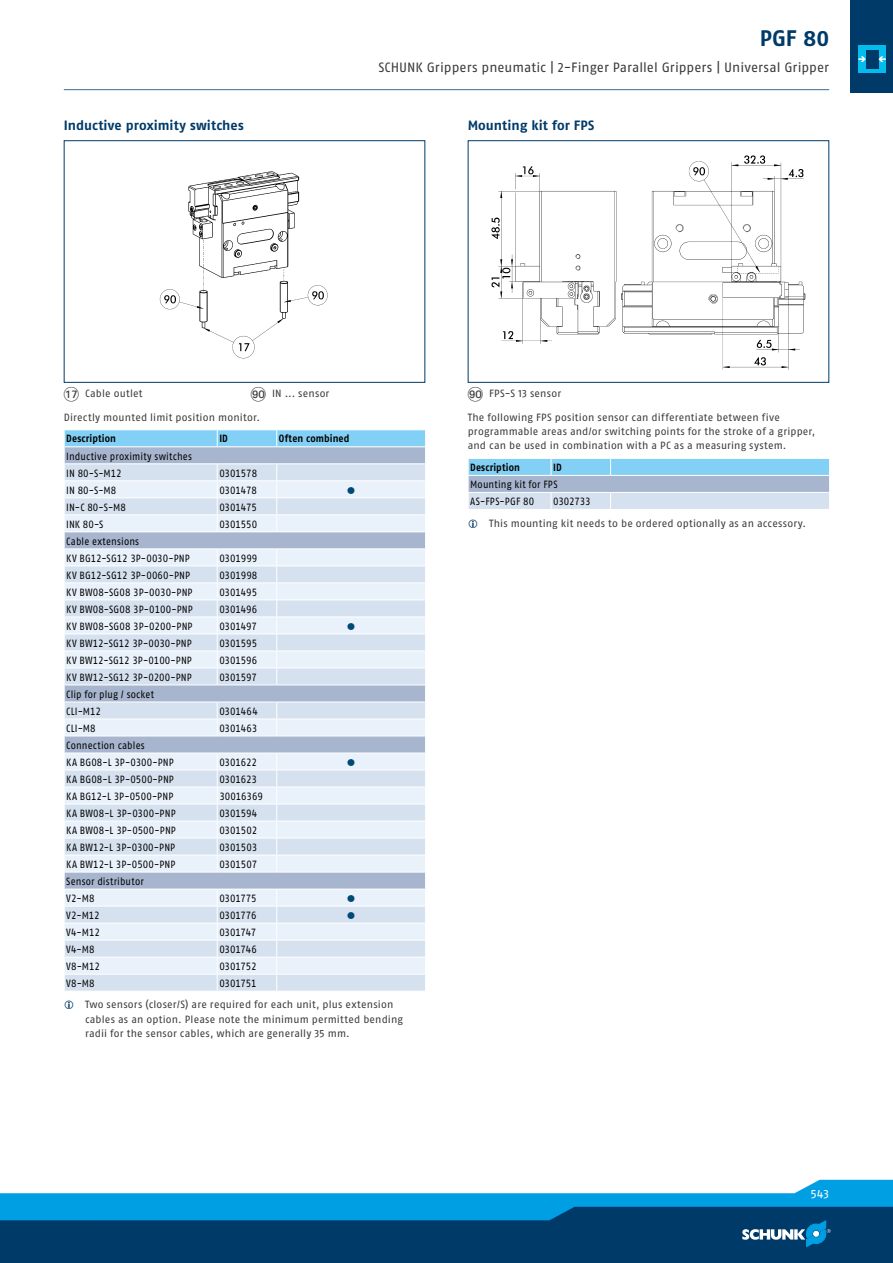
<style>
.page{position:relative;width:893px;height:1263px;background:#fff}
.page>*{position:absolute;margin:0;border:0;box-sizing:border-box;transform-origin:0 0}
.t1{font:700 22.5px "SCHUNK Fago Pro";color:#003a69}
.t2{font:13.5px "SCHUNK Fago Pro";color:#3b3b3a}
.t3{font:700 13.5px "SCHUNK Fago Pro";letter-spacing:.005em;color:#003a69}
.t4{font:12px "SCHUNK Fago Pro";color:#fff}
.t5{font:10.5px/17px "SCHUNK Fago Pro";letter-spacing:.005em;color:#000;scale:.9 1}
.t6{font:10.5px/14.2px "SCHUNK Fago Pro";letter-spacing:.015em;color:#3b3b3a}
.t7{font:10.5px "SCHUNK Fago Pro";letter-spacing:-.015em;color:#000;scale:.9 1}
.t8{font:700 10.5px "SCHUNK Fago Pro";letter-spacing:.015em;color:#000;scale:.9 1}
.t9{font:10.5px/17px "SCHUNK Fago Pro";letter-spacing:.025em;color:#000;scale:.9 1}
.t10{font:10.5px "SCHUNK Fago Pro";letter-spacing:-.02em;color:#000;scale:.9 1}
.t11{font:10.5px "SCHUNK Fago Pro";letter-spacing:-.025em;color:#000;scale:.9 1}
.t12{font:10.5px "SCHUNK Fago Pro";color:#004876}
.s1{font-family:"Deco Numbers LH Circle";font-size:15px}
</style>
<div class="page">
<div style="left:0;top:1202px;width:893px;height:61px;background:#003a69"></div>
<svg style="left:0;top:1180px;width:893px;height:67px"></svg>
<div style="left:850px;top:0;width:43px;height:93px;background:#003a69"></div>
<div style="left:858px;top:46px;width:28px;height:27px;background:#04bbee"></div>
<div style="left:866px;top:50px;width:12px;height:18px;background:#003a69"></div>
<svg style="left:878px;top:56px;width:8px;height:6px"></svg>
<svg style="left:858px;top:56px;width:8px;height:6px"></svg>
<hr style="left:64px;top:89px;width:765px;height:1px;background:#3e6791">
<div style="left:64px;top:140px;width:361px;height:243px;border:1px solid #003a69"></div>
<img style="left:159px;top:171px;width:169px;height:188px">
<svg style="left:64px;top:430px;width:362px;height:561px;background:#d7e2f0"></svg>
<hr style="left:64px;top:889px;width:153px;height:1px;background:#fff">
<hr style="left:217px;top:889px;width:60px;height:1px;background:#fff">
<hr style="left:277px;top:889px;width:149px;height:1px;background:#fff">
<div style="left:468px;top:140px;width:361px;height:243px;border:1px solid #003a69"></div>
<img style="left:491px;top:155px;width:315px;height:215px">
<svg style="left:468px;top:458px;width:361px;height:51px;background:#aecee7"></svg>
<hr style="left:468px;top:492px;width:83px;height:1px;background:#fff">
<hr style="left:551px;top:492px;width:60px;height:1px;background:#fff">
<hr style="left:611px;top:492px;width:219px;height:1px;background:#fff">
<h1 class="t1" style="left:760px;top:24px;width:71px">PGF 80</h1>
<p class="t3" style="left:64px;top:117px;width:181px">Inductive proximity switches</p>
<p class="t2" style="left:378px;top:60px;width:452px">SCHUNK Grippers pneumatic | 2-Finger Parallel Grippers | Universal Gripper</p>
<p class="t3" style="left:468px;top:117px;width:128px">Mounting kit for FPS</p>
<p class="t6" style="left:64px;top:387px;width:80px"><span class="s1">AQ</span> Cable outlet</p>
<p class="t6" style="left:251px;top:387px;width:80px"><span class="s1">IT</span> IN ... sensor</p>
<p class="t6" style="left:64px;top:410px;width:198px">Directly mounted limit position monitor.</p>
<p class="t8" style="left:66px;top:432px;width:57px">Description</p>
<p class="t8" style="left:219px;top:432px;width:11px">ID</p>
<p class="t8" style="left:279px;top:432px;width:80px">Often combined</p>
<p class="t5" style="left:66px;top:447px;width:141px">Inductive proximity switches<br>IN 80-S-M12</p>
<p class="t5" style="left:219px;top:464px;width:44px">0301578</p>
<p class="t5" style="left:66px;top:481px;width:57px">IN 80-S-M8</p>
<p class="t5" style="left:219px;top:481px;width:43px">0301478</p>
<p class="t12" style="left:347px;top:483px;width:10px">●</p>
<p class="t5" style="left:66px;top:498px;width:68px">IN-C 80-S-M8</p>
<p class="t7" style="left:219px;top:501px;width:43px">0301475</p>
<p class="t5" style="left:66px;top:515px;width:43px">INK 80-S</p>
<p class="t5" style="left:219px;top:515px;width:44px">0301550</p>
<p class="t5" style="left:66px;top:532px;width:139px">Cable extensions<br>KV BG12-SG12 3P-0030-PNP</p>
<p class="t5" style="left:219px;top:549px;width:44px">0301999</p>
<p class="t5" style="left:66px;top:566px;width:139px">KV BG12-SG12 3P-0060-PNP</p>
<p class="t5" style="left:219px;top:566px;width:44px">0301998</p>
<p class="t5" style="left:66px;top:583px;width:142px">KV BW08-SG08 3P-0030-PNP</p>
<p class="t5" style="left:219px;top:583px;width:44px">0301495</p>
<p class="t5" style="left:66px;top:600px;width:142px">KV BW08-SG08 3P-0100-PNP</p>
<p class="t5" style="left:219px;top:600px;width:44px">0301496</p>
<p class="t5" style="left:66px;top:617px;width:142px">KV BW08-SG08 3P-0200-PNP</p>
<p class="t7" style="left:219px;top:620px;width:43px">0301497</p>
<p class="t12" style="left:347px;top:620px;width:10px">●</p>
<p class="t5" style="left:66px;top:634px;width:141px">KV BW12-SG12 3P-0030-PNP</p>
<p class="t5" style="left:219px;top:634px;width:44px">0301595</p>
<p class="t5" style="left:66px;top:651px;width:141px">KV BW12-SG12 3P-0100-PNP</p>
<p class="t5" style="left:219px;top:651px;width:44px">0301596</p>
<p class="t5" style="left:66px;top:668px;width:141px">KV BW12-SG12 3P-0200-PNP</p>
<p class="t7" style="left:219px;top:671px;width:43px">0301597</p>
<p class="t5" style="left:66px;top:685px;width:99px">Clip for plug / socket<br>CLI-M12</p>
<p class="t5" style="left:219px;top:702px;width:44px">0301464</p>
<p class="t5" style="left:66px;top:719px;width:34px">CLI-M8</p>
<p class="t5" style="left:219px;top:719px;width:44px">0301463</p>
<p class="t5" style="left:66px;top:736px;width:121px">Connection cables<br>KA BG08-L 3P-0300-PNP</p>
<p class="t7" style="left:219px;top:756px;width:43px">0301622</p>
<p class="t12" style="left:347px;top:756px;width:10px">●</p>
<p class="t5" style="left:66px;top:770px;width:121px">KA BG08-L 3P-0500-PNP</p>
<p class="t7" style="left:219px;top:773px;width:43px">0301623</p>
<p class="t5" style="left:66px;top:787px;width:121px">KA BG12-L 3P-0500-PNP</p>
<p class="t5" style="left:219px;top:787px;width:50px">30016369</p>
<p class="t5" style="left:66px;top:804px;width:123px">KA BW08-L 3P-0300-PNP</p>
<p class="t5" style="left:219px;top:804px;width:44px">0301594</p>
<p class="t5" style="left:66px;top:821px;width:123px">KA BW08-L 3P-0500-PNP</p>
<p class="t5" style="left:219px;top:821px;width:44px">0301502</p>
<p class="t5" style="left:66px;top:838px;width:123px">KA BW12-L 3P-0300-PNP</p>
<p class="t5" style="left:219px;top:838px;width:44px">0301503</p>
<p class="t5" style="left:66px;top:856px;width:123px">KA BW12-L 3P-0500-PNP</p>
<p class="t5" style="left:219px;top:856px;width:44px">0301507</p>
<p class="t5" style="left:66px;top:873px;width:88px">Sensor distributor<br>V2-M8</p>
<p class="t5" style="left:219px;top:890px;width:43px">0301775</p>
<p class="t12" style="left:347px;top:892px;width:10px">●</p>
<p class="t6" style="left:468px;top:387px;width:95px"><span class="s1">IT</span> FPS-S 13 sensor</p>
<p class="t6" style="left:468px;top:410px;width:349px">The following FPS position sensor can differentiate between five programmable areas and/or switching points for the stroke of a gripper, and can be used in combination with a PC as a measuring system.</p>
<p class="t8" style="left:470px;top:461px;width:57px">Description</p>
<p class="t8" style="left:553px;top:461px;width:11px">ID</p>
<p class="t9" style="left:470px;top:476px;width:99px">Mounting kit for FPS<br>AS-FPS-PGF 80</p>
<p class="t10" style="left:553px;top:495px;width:43px">0302733</p>
<p class="t6" style="left:489px;top:516px;width:319px">This mounting kit needs to be ordered optionally as an accessory.</p>
<p class="t5" style="left:66px;top:907px;width:39px">V2-M12</p>
<p class="t5" style="left:219px;top:907px;width:43px">0301776</p>
<p class="t12" style="left:347px;top:909px;width:10px">●</p>
<p class="t5" style="left:66px;top:924px;width:39px">V4-M12</p>
<p class="t11" style="left:219px;top:926px;width:43px">0301747</p>
<p class="t5" style="left:66px;top:941px;width:33px">V4-M8</p>
<p class="t5" style="left:219px;top:941px;width:43px">0301746</p>
<p class="t5" style="left:66px;top:958px;width:39px">V8-M12</p>
<p class="t10" style="left:219px;top:960px;width:43px">0301752</p>
<p class="t5" style="left:66px;top:975px;width:33px">V8-M8</p>
<p class="t7" style="left:219px;top:977px;width:43px">0301751</p>
<p class="t6" style="left:85px;top:998px;width:319px">Two sensors (closer/S) are required for each unit, plus extension cables as an option. Please note the minimum permitted bending radii for the sensor cables, which are generally 35 mm.</p>
<p class="t4" style="left:810px;top:1186px;width:20px">543</p>
</div>
